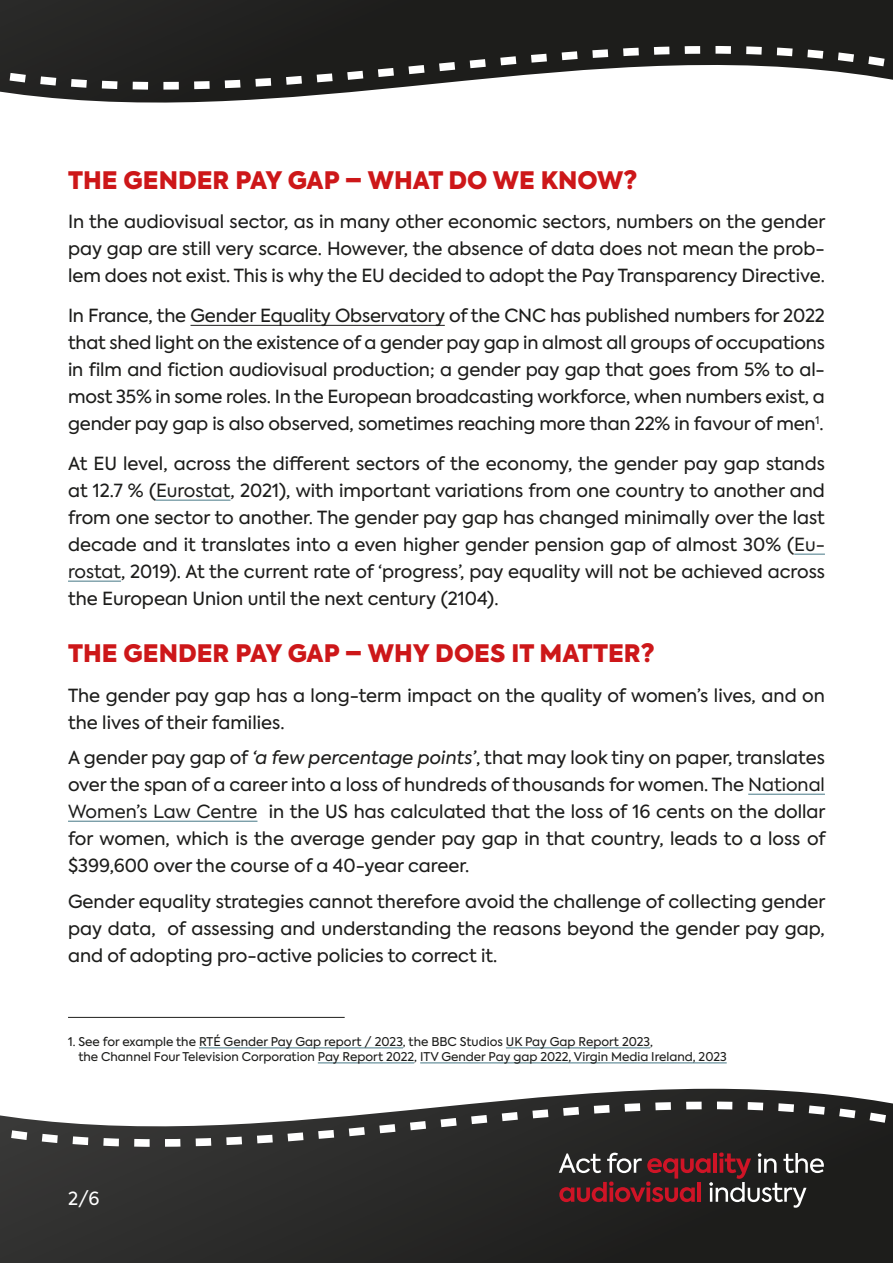
<style>
.page{position:relative;width:893px;height:1263px;background:#fff}
.page>*{position:absolute;margin:0;border:0;box-sizing:border-box;transform-origin:0 0}
.titles{font:900 24px "Axiforma";color:#cd1719}
.body{font:18px/27px "Axiforma";color:#1d1d1b;text-align:justify}
.t1{font:18px "Axiforma";color:#fff}
.t2{font:12px/15px "Axiforma";color:#1d1d1b}
.s1{font-style:inherit}
.s2{font-style:italic}
</style>
<div class="page">
<svg style="left:0;top:1189px;width:893px;height:74px"></svg>
<svg style="left:0;top:1062px;width:893px;height:127px"></svg>
<svg style="left:0;top:0;width:893px;height:5px"></svg>
<svg style="left:0;top:5px;width:893px;height:98px"></svg>
<svg style="left:559px;top:1152px;width:265px;height:56px"></svg>
<hr style="left:191px;top:325px;width:254px;height:1px;background:#1d1d1b">
<hr style="left:156px;top:500px;width:74px;height:1px;background:#467886">
<hr style="left:794px;top:554px;width:31px;height:1px;background:#467886">
<hr style="left:68px;top:581px;width:53px;height:1px;background:#467886">
<hr style="left:748px;top:794px;width:77px;height:1px;background:#467886">
<hr style="left:68px;top:821px;width:189px;height:1px;background:#467886">
<hr style="left:199px;top:1047px;width:204px;height:1px;background:#467886">
<hr style="left:506px;top:1047px;width:144px;height:1px;background:#467886">
<hr style="left:318px;top:1062px;width:96px;height:1px;background:#467886">
<hr style="left:420px;top:1062px;width:307px;height:1px;background:#467886">
<hr style="left:68px;top:1017px;width:277px;height:1px;background:#1d1d1b">
<p class="titles" style="left:68px;top:163px;width:571px">THE GENDER PAY GAP – WHAT DO WE KNOW?</p>
<p class="body" style="left:68px;top:209px;width:759px">In the audiovisual sector, as in many other economic sectors, numbers on the gender pay gap are still very scarce. However, the absence of data does not mean the prob&shy;lem does not exist. This is why the EU decided to adopt the Pay Transparency Directive.</p>
<p class="body" style="left:68px;top:302px;width:758px">In France, the Gender Equality Observatory of the CNC has published numbers for 2022 that shed light on the existence of a gender pay gap in almost all groups of occupations in film and fiction audiovisual production; a gender pay gap that goes from 5% to al&shy;most 35% in some roles. In the European broadcasting workforce, when numbers exist, a gender pay gap is also observed, sometimes reaching more than 22% in favour of men<sup>1</sup>.</p>
<p class="body" style="left:68px;top:450px;width:758px">At EU level, across the different sectors of the economy, the gender pay gap stands at 12.7 % (<span class="s1">Eurostat</span>, 2021), with important variations from one country to another and from one sector to another. The gender pay gap has changed minimally over the last decade and it translates into a even higher gender pension gap of almost 30% (<span class="s1">Eu&shy;rostat</span>, 2019). At the current rate of ‘progress’, pay equality will not be achieved across the European Union until the next century (2104).</p>
<p class="titles" style="left:68px;top:636px;width:588px">THE GENDER PAY GAP – WHY DOES IT MATTER?</p>
<p class="body" style="left:68px;top:682px;width:758px">The gender pay gap has a long-term impact on the quality of women’s lives, and on the lives of their families.</p>
<p class="body" style="left:68px;top:744px;width:759px">A gender pay gap of <span class="s2">‘a few percentage points’</span>, that may look tiny on paper, translates over the span of a career into a loss of hundreds of thousands for women. The <span class="s1">National Women’s Law Centre</span> in the US has calculated that the loss of 16 cents on the dollar for women, which is the average gender pay gap in that country, leads to a loss of $399,600 over the course of a 40-year career.</p>
<p class="body" style="left:68px;top:888px;width:759px">Gender equality strategies cannot therefore avoid the challenge of collecting gender pay data, of assessing and understanding the reasons beyond the gender pay gap, and of adopting pro-active policies to correct it.</p>
<p class="t2" style="left:78px;top:1034px;width:650px;text-indent:-10px">1. See for example the RTÉ Gender Pay Gap report / 2023, the BBC Studios UK Pay Gap Report 2023,<br>the Channel Four Television Corporation Pay Report 2022, ITV Gender Pay gap 2022, Virgin Media Ireland, 2023</p>
<p class="t1" style="left:68px;top:1186px;width:33px">2/6</p>
</div>
